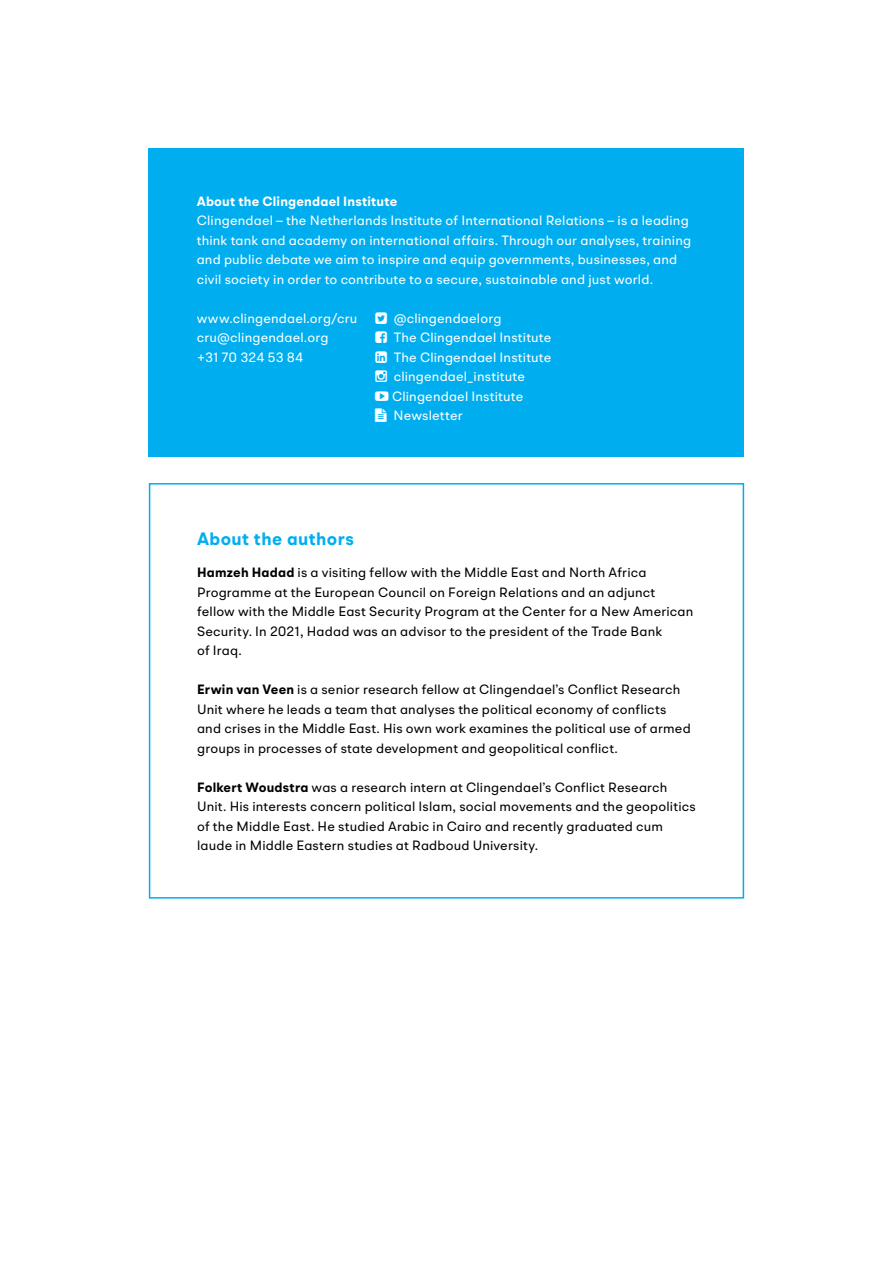
<style>
.page{position:relative;width:893px;height:1263px;background:#fff}
.page>*{position:absolute;margin:0;border:0;box-sizing:border-box;transform-origin:0 0}
.t1{font:700 18px "BR Omega";letter-spacing:.02em;color:#00aeef}
.t2{font:13.5px/19.5px "BR Omega";letter-spacing:.01em;color:#000}
.t3{font:13.5px/19.5px "BR Omega";letter-spacing:.01em;color:#fff}
.t4{font:700 13.5px "BR Omega";letter-spacing:.015em;color:#fff}
.s1{font-weight:700}
</style>
<div class="page">
<div style="left:149px;top:149px;width:595px;height:308px;background:#00aeef"></div>
<div style="left:149px;top:483px;width:595px;height:415px;border:2px solid #00aeef"></div>
<p class="t4" style="left:197px;top:192px;width:202px">About the Clingendael Institute</p>
<p class="t3" style="left:197px;top:210px;width:496px">Clingendael – the Netherlands Institute of International Relations – is a leading think tank and academy on international affairs. Through our analyses, training and public debate we aim to inspire and equip governments, businesses, and civil society in order to contribute to a secure, sustainable and just world.</p>
<p class="t3" style="left:197px;top:308px;width:162px">www.clingendael.org/cru</p>
<p class="t3" style="left:394px;top:308px;width:109px">@clingendaelorg</p>
<p class="t3" style="left:197px;top:327px;width:133px">cru@clingendael.org</p>
<p class="t3" style="left:394px;top:327px;width:159px">The Clingendael Institute</p>
<p class="t3" style="left:197px;top:347px;width:108px">+31 70 324 53 84</p>
<p class="t3" style="left:392px;top:347px;width:161px">The Clingendael Institute clingendael_institute<br>Clingendael Institute<br>Newsletter</p>
<h2 class="t1" style="left:197px;top:527px;width:158px">About the authors</h2>
<p class="t2" style="left:197px;top:563px;width:498px"><span class="s1">Hamzeh Hadad</span> is a visiting fellow with the Middle East and North Africa Programme at the European Council on Foreign Relations and an adjunct fellow with the Middle East Security Program at the Center for a New American Security. In 2021, Hadad was an advisor to the president of the Trade Bank<br>of Iraq.</p>
<p class="t2" style="left:197px;top:680px;width:495px"><span class="s1">Erwin van Veen</span> is a senior research fellow at Clingendael’s Conflict Research Unit where he leads a team that analyses the political economy of conflicts and crises in the Middle East. His own work examines the political use of armed groups in processes of state development and geopolitical conflict.</p>
<p class="t2" style="left:197px;top:777px;width:500px"><span class="s1">Folkert Woudstra</span> was a research intern at Clingendael’s Conflict Research Unit. His interests concern political Islam, social movements and the geopolitics of the Middle East. He studied Arabic in Cairo and recently graduated cum laude in Middle Eastern studies at Radboud University.</p>
</div>
